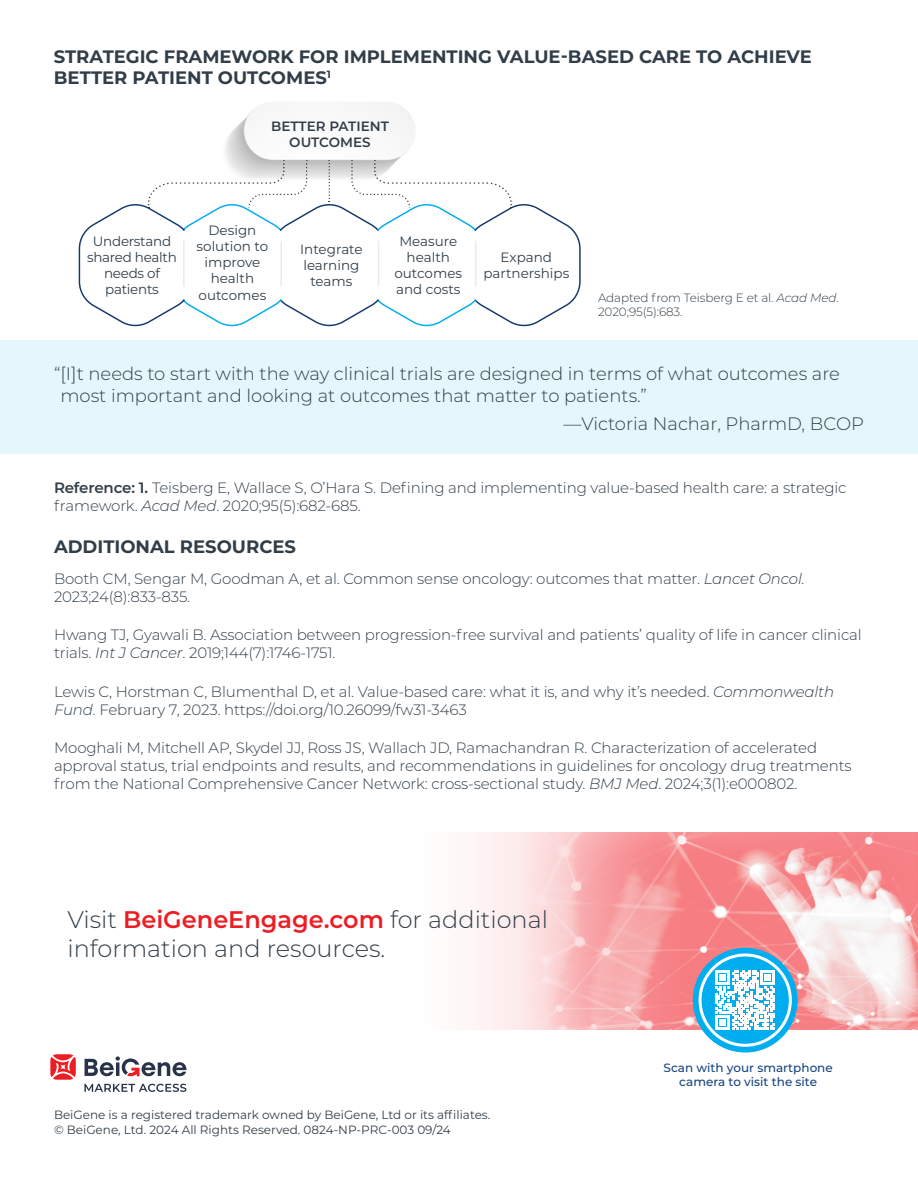
<style>
.page{position:relative;width:918px;height:1188px;background:#fff}
.page>*{position:absolute;margin:0;border:0;box-sizing:border-box;transform-origin:0 0}
.t1{font:300 24px/28.8px "Montserrat";color:#313e49}
.t2{font:300 18px/21.6px "Montserrat";color:#313e49}
.t3{font:700 18px/21.6px "Montserrat";color:#313e49}
.t4{font:300 15px/18px "Montserrat";letter-spacing:-.01em;color:#313e49}
.t5{font:13.5px/16.2px "Montserrat";color:#313e49;text-align:center}
.t6{font:13.5px/16.2px "Montserrat";letter-spacing:-.02em;color:#313e49;text-align:center}
.t7{font:600 13.5px/16.2px "Montserrat";color:#313e49;text-align:center}
.t8{font:12px/14.4px "Montserrat";color:#313e49}
.t9{font:300 12px/14.4px "Montserrat";letter-spacing:-.01em;color:#313e49}
.t10{font:500 12px/14.4px "Montserrat";color:#16437e;text-align:center}
.s1{font-style:italic}
.s2{font-weight:600}
.s3{font-weight:600;color:#ed1d24}
</style>
<div class="page">
<svg style="left:50px;top:1054px;width:26px;height:26px"></svg>
<svg style="left:85px;top:1056px;width:102px;height:20px"></svg>
<svg style="left:84px;top:1084px;width:102px;height:8px"></svg>
<img style="left:476px;top:833px;width:442px;height:197px">
<svg style="left:693px;top:948px;width:105px;height:105px;background:#26b8f0"></svg>
<svg style="left:716px;top:971px;width:59px;height:59px"></svg>
<div style="left:699px;top:953px;width:93px;height:94px;border:3px solid #fff;border-radius:50%"></div>
<div style="left:244px;top:102px;width:172px;height:58px;background:#f9f9f9;border-radius:29px"></div>
<svg style="left:79px;top:160px;width:502px;height:166px"></svg>
<div style="left:0;top:340px;width:918px;height:114px;background:#e6f6fd"></div>
<p class="t3" style="left:54px;top:45px;width:759px">STRATEGIC FRAMEWORK FOR IMPLEMENTING VALUE-BASED CARE TO ACHIEVE<br>BETTER PATIENT OUTCOMES<sup>1</sup></p>
<p class="t7" style="left:271px;top:117px;width:119px">BETTER PATIENT<br>OUTCOMES</p>
<p class="t6" style="left:87px;top:232px;width:91px">Understand shared health needs of patients</p>
<p class="t5" style="left:197px;top:221px;width:73px">Design solution to improve health outcomes</p>
<p class="t5" style="left:394px;top:232px;width:69px">Measure health outcomes and costs</p>
<p class="t5" style="left:300px;top:241px;width:64px">Integrate learning teams</p>
<p class="t5" style="left:483px;top:249px;width:87px">Expand partnerships</p>
<p class="t9" style="left:598px;top:290px;width:242px">Adapted from Teisberg E et al. <span class="s1">Acad Med</span>.<br>2020;95(5):683.</p>
<p class="t2" style="left:60px;top:362px;width:781px;text-indent:-6px">“[I]t needs to start with the way clinical trials are designed in terms of what outcomes are most important and looking at outcomes that matter to patients.”</p>
<p class="t2" style="left:563px;top:412px;width:302px">—Victoria Nachar, PharmD, BCOP</p>
<p class="t4" style="left:54px;top:478px;width:794px"><span class="s2">Reference: 1.</span> Teisberg E, Wallace S, O’Hara S. Defining and implementing value-based health care: a strategic framework. <span class="s1">Acad Med</span>. 2020;95(5):682-685.</p>
<p class="t3" style="left:54px;top:535px;width:244px">ADDITIONAL RESOURCES</p>
<p class="t4" style="left:54px;top:569px;width:752px">Booth CM, Sengar M, Goodman A, et al. Common sense oncology: outcomes that matter. <span class="s1">Lancet Oncol.<br></span>2023;24(8):833-835.</p>
<p class="t4" style="left:54px;top:626px;width:809px">Hwang TJ, Gyawali B. Association between progression-free survival and patients’ quality of life in cancer clinical trials. <span class="s1">Int J Cancer</span>. 2019;144(7):1746-1751.</p>
<p class="t4" style="left:54px;top:682px;width:782px">Lewis C, Horstman C, Blumenthal D, et al. Value-based care: what it is, and why it’s needed. <span class="s1">Commonwealth<br>Fund</span>. February 7, 2023. https://doi.org/10.26099/fw31-3463</p>
<p class="t4" style="left:54px;top:738px;width:799px">Mooghali M, Mitchell AP, Skydel JJ, Ross JS, Wallach JD, Ramachandran R. Characterization of accelerated approval status, trial endpoints and results, and recommendations in guidelines for oncology drug treatments from the National Comprehensive Cancer Network: cross-sectional study. <span class="s1">BMJ Med</span>. 2024;3(1):e000802.</p>
<h1 class="t1" style="left:68px;top:904px;width:482px">Visit <span class="s3">BeiGeneEngage.com</span> for additional information and resources.</h1>
<p class="t8" style="left:54px;top:1108px;width:438px">BeiGene is a registered trademark owned by BeiGene, Ltd or its affiliates. © BeiGene, Ltd. 2024 All Rights Reserved. 0824-NP-PRC-003 09/24</p>
<p class="t10" style="left:664px;top:1060px;width:171px">Scan with your smartphone camera to visit the site</p>
</div>
